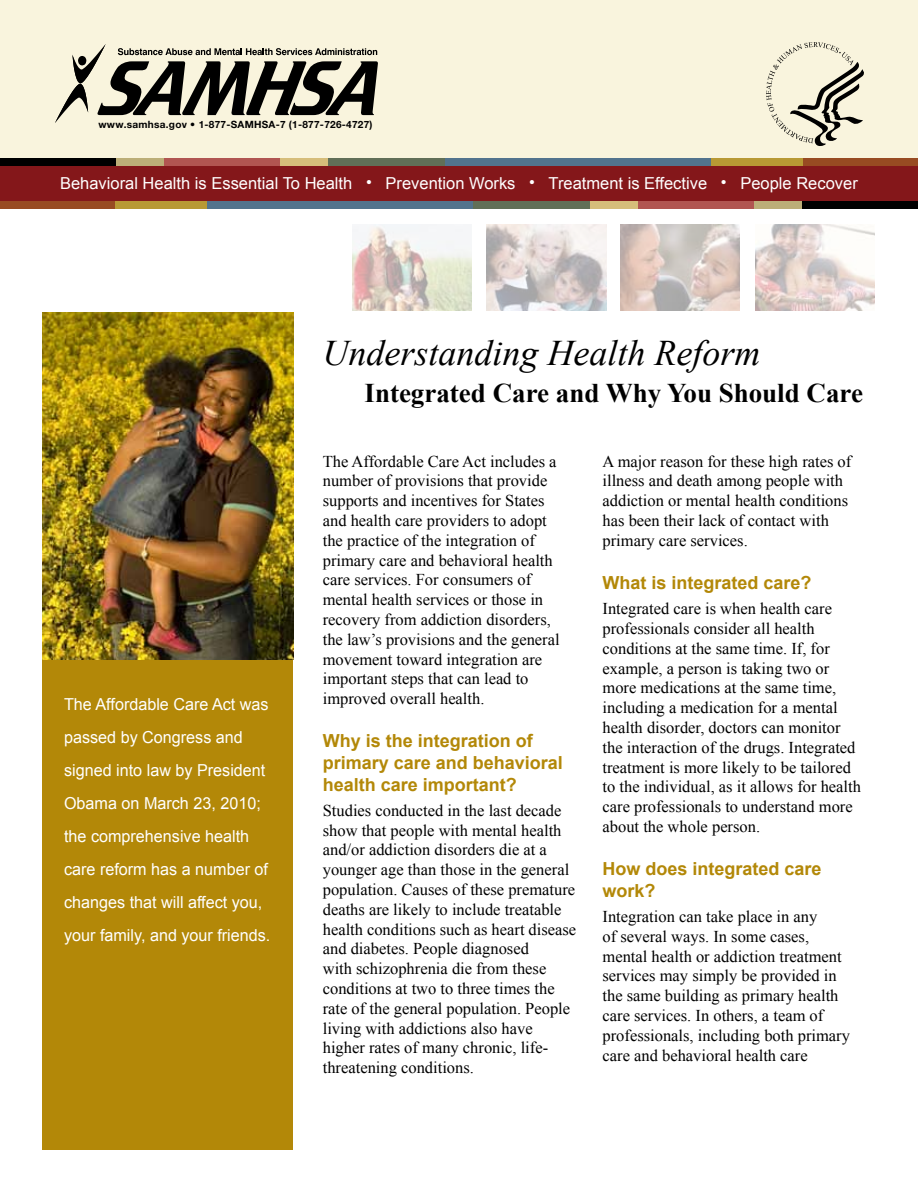
<style>
.page{position:relative;width:918px;height:1188px;background:#fff}
.page>*{position:absolute;margin:0;border:0;box-sizing:border-box;transform-origin:0 0}
.t1{font:italic 36px "Times New Roman";color:#000}
.t2{font:700 27px "Times New Roman";color:#000}
.t3{font:700 18px/21.6px "Arial";color:#b38808}
.t4{font:16.5px/19.8px "Times New Roman";color:#000}
.t5{font:16.5px/33px "Arial";color:#fff}
.t6{font:13.05px "Times New Roman";color:#000}
.t7{font:700 10.05px "Helvetica Neue";letter-spacing:.025em;color:#000}
</style>
<div class="page">
<div style="left:0;top:0;width:918px;height:158px;background:#f9f4dd"></div>
<div style="left:0;top:162px;width:918px;height:44px;background:#84171a"></div>
<div style="left:801px;top:158px;width:117px;height:8px;background:#984b22"></div>
<div style="left:444px;top:158px;width:269px;height:8px;background:#52738d"></div>
<div style="left:711px;top:158px;width:91px;height:8px;background:#b89934"></div>
<div style="left:328px;top:158px;width:116px;height:8px;background:#616f57"></div>
<div style="left:164px;top:158px;width:116px;height:8px;background:#b15551"></div>
<div style="left:280px;top:158px;width:48px;height:8px;background:#d6bd7a"></div>
<div style="left:0;top:158px;width:117px;height:8px;background:#000"></div>
<div style="left:117px;top:158px;width:47px;height:8px;background:#bcae78"></div>
<div style="left:0;top:201px;width:117px;height:8px;background:#984b22"></div>
<div style="left:205px;top:201px;width:269px;height:8px;background:#52738d"></div>
<div style="left:116px;top:201px;width:91px;height:8px;background:#b89934"></div>
<div style="left:474px;top:201px;width:116px;height:8px;background:#616f57"></div>
<div style="left:638px;top:201px;width:116px;height:8px;background:#b15551"></div>
<div style="left:590px;top:201px;width:48px;height:8px;background:#d6bd7a"></div>
<div style="left:801px;top:201px;width:117px;height:8px;background:#000"></div>
<div style="left:754px;top:201px;width:47px;height:8px;background:#bcae78"></div>
<svg style="left:55px;top:44px;width:323px;height:79px"></svg>
<svg style="left:766px;top:42px;width:98px;height:104px"></svg>
<div style="left:42px;top:315px;width:251px;height:835px;background:#b38808"></div>
<img style="left:42px;top:313px;width:251px;height:347px">
<img style="left:487px;top:225px;width:119px;height:85px">
<img style="left:620px;top:225px;width:120px;height:85px">
<img style="left:352px;top:225px;width:120px;height:85px">
<img style="left:755px;top:225px;width:120px;height:85px">
<p class="t7" style="left:99px;top:119px;width:276px">www.samhsa.gov • 1-877-SAMHSA-7 (1-877-726-4727)</p>
<p class="t6" style="left:839px;top:44px;width:5px">·</p>
<p class="t5" style="left:60px;top:166px;width:799px">Behavioral Health is Essential To Health • Prevention Works • Treatment is Effective • People Recover</p>
<h1 class="t1" style="left:322px;top:328px;width:439px">Understanding Health Reform</h1>
<p class="t5" style="left:64px;top:688px;width:208px">The Affordable Care Act was passed by Congress and signed into law by President<br>Obama on March 23, 2010; the comprehensive health care reform has a number of changes that will affect you, your family, and your friends.</p>
<h2 class="t2" style="left:364px;top:374px;width:500px">Integrated Care and Why You Should Care</h2>
<p class="t4" style="left:323px;top:451px;width:238px">The Affordable Care Act includes a number of provisions that provide supports and incentives for States and health care providers to adopt the practice of the integration of primary care and behavioral health care services. For consumers of mental health services or those in recovery from addiction disorders, the law’s provisions and the general movement toward integration are important steps that can lead to improved overall health.</p>
<h2 class="t3" style="left:323px;top:731px;width:242px">Why is the integration of primary care and behavioral health care important?</h2>
<p class="t4" style="left:323px;top:800px;width:255px">Studies conducted in the last decade show that people with mental health and/or addiction disorders die at a younger age than those in the general population. Causes of these premature deaths are likely to include treatable health conditions such as heart disease and diabetes. People diagnosed<br>with schizophrenia die from these conditions at two to three times the rate of the general population. People living with addictions also have higher rates of many chronic, life&shy;threatening conditions.</p>
<p class="t4" style="left:603px;top:451px;width:250px">A major reason for these high rates of illness and death among people with addiction or mental health conditions has been their lack of contact with primary care services.</p>
<h2 class="t3" style="left:603px;top:573px;width:211px">What is integrated care?</h2>
<p class="t4" style="left:603px;top:599px;width:260px">Integrated care is when health care professionals consider all health conditions at the same time. If, for example, a person is taking two or more medications at the same time, including a medication for a mental health disorder, doctors can monitor the interaction of the drugs. Integrated treatment is more likely to be tailored to the individual, as it allows for health care professionals to understand more about the whole person.</p>
<h2 class="t3" style="left:603px;top:859px;width:221px">How does integrated care work?</h2>
<p class="t4" style="left:603px;top:906px;width:249px">Integration can take place in any<br>of several ways. In some cases, mental health or addiction treatment services may simply be provided in the same building as primary health care services. In others, a team of professionals, including both primary care and behavioral health care</p>
</div>
